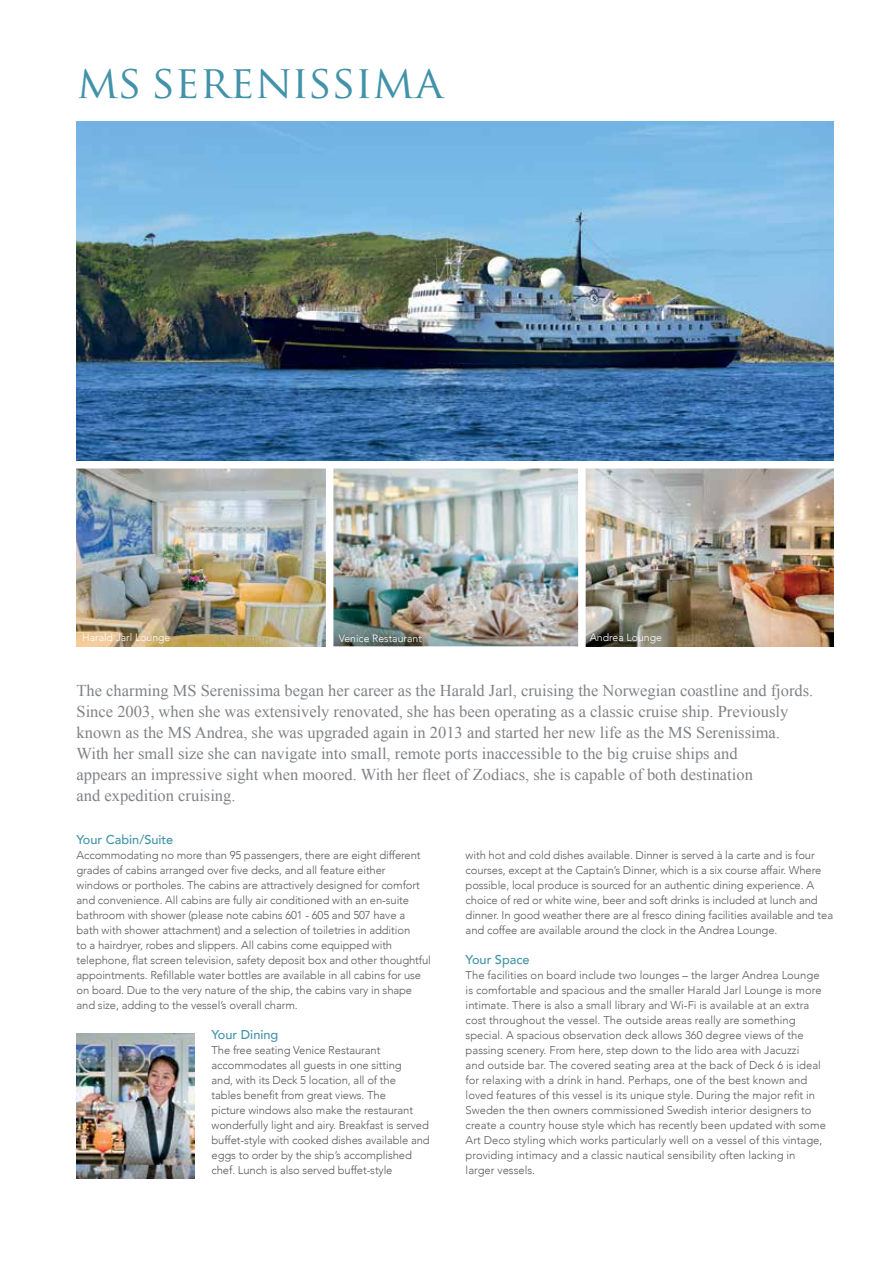
<style>
.page{position:relative;width:893px;height:1263px;background:#fff}
.page>*{position:absolute;margin:0;border:0;box-sizing:border-box;transform-origin:0 0}
.t1{font:45px "Trajan Pro";color:#4292a9}
.t2{font:16.5px/21px "Times New Roman";color:#808285}
.t3{font:500 12.75px "Avenir";color:#4292a9}
.t4{font:300 11.25px/15px "Avenir";letter-spacing:-.01em;color:#58595b}
.t5{font:300 10.5px "Avenir";color:#fff}
</style>
<div class="page">
<img style="left:77px;top:122px;width:756px;height:339px">
<img style="left:77px;top:468px;width:249px;height:178px">
<img style="left:333px;top:468px;width:245px;height:178px">
<img style="left:586px;top:468px;width:247px;height:178px">
<img style="left:77px;top:1033px;width:118px;height:145px">
<h1 class="t1" style="left:77px;top:54px;width:368px">MS SERENISSIMA</h1>
<p class="t5" style="left:82px;top:631px;width:90px">Harald Jarl Lounge</p>
<p class="t5" style="left:339px;top:632px;width:85px">Venice Restaurant</p>
<p class="t5" style="left:590px;top:631px;width:74px">Andrea Lounge</p>
<p class="t2" style="left:77px;top:680px;width:738px">The charming MS Serenissima began her career as the Harald Jarl, cruising the Norwegian coastline and fjords.<br>Since 2003, when she was extensively renovated, she has been operating as a classic cruise ship. Previously known as the MS Andrea, she was upgraded again in 2013 and started her new life as the MS Serenissima.<br>With her small size she can navigate into small, remote ports inaccessible to the big cruise ships and<br>appears an impressive sight when moored. With her fleet of Zodiacs, she is capable of both destination<br>and expedition cruising.</p>
<p class="t3" style="left:77px;top:828px;width:98px">Your Cabin/Suite</p>
<p class="t4" style="left:77px;top:847px;width:356px">Accommodating no more than 95 passengers, there are eight different grades of cabins arranged over five decks, and all feature either<br>windows or portholes. The cabins are attractively designed for comfort and convenience. All cabins are fully air conditioned with an en-suite bathroom with shower (please note cabins 601 - 605 and 507 have a<br>bath with shower attachment) and a selection of toiletries in addition<br>to a hairdryer, robes and slippers. All cabins come equipped with telephone, flat screen television, safety deposit box and other thoughtful appointments. Refillable water bottles are available in all cabins for use on board. Due to the very nature of the ship, the cabins vary in shape and size, adding to the vessel’s overall charm.</p>
<p class="t3" style="left:212px;top:1023px;width:68px">Your Dining</p>
<p class="t4" style="left:212px;top:1042px;width:220px">The free seating Venice Restaurant accommodates all guests in one sitting<br>and, with its Deck 5 location, all of the<br>tables benefit from great views. The<br>picture windows also make the restaurant wonderfully light and airy. Breakfast is served buffet-style with cooked dishes available and eggs to order by the ship’s accomplished chef. Lunch is also served buffet-style</p>
<p class="t4" style="left:466px;top:847px;width:369px">with hot and cold dishes available. Dinner is served à la carte and is four courses, except at the Captain’s Dinner, which is a six course affair. Where possible, local produce is sourced for an authentic dining experience. A choice of red or white wine, beer and soft drinks is included at lunch and dinner. In good weather there are al fresco dining facilities available and tea and coffee are available around the clock in the Andrea Lounge.</p>
<p class="t3" style="left:466px;top:948px;width:66px">Your Space</p>
<p class="t4" style="left:466px;top:967px;width:362px">The facilities on board include two lounges – the larger Andrea Lounge is comfortable and spacious and the smaller Harald Jarl Lounge is more intimate. There is also a small library and Wi-Fi is available at an extra cost throughout the vessel. The outside areas really are something special. A spacious observation deck allows 360 degree views of the passing scenery. From here, step down to the lido area with Jacuzzi<br>and outside bar. The covered seating area at the back of Deck 6 is ideal for relaxing with a drink in hand. Perhaps, one of the best known and loved features of this vessel is its unique style. During the major refit in Sweden the then owners commissioned Swedish interior designers to create a country house style which has recently been updated with some Art Deco styling which works particularly well on a vessel of this vintage, providing intimacy and a classic nautical sensibility often lacking in larger vessels.</p>
</div>
